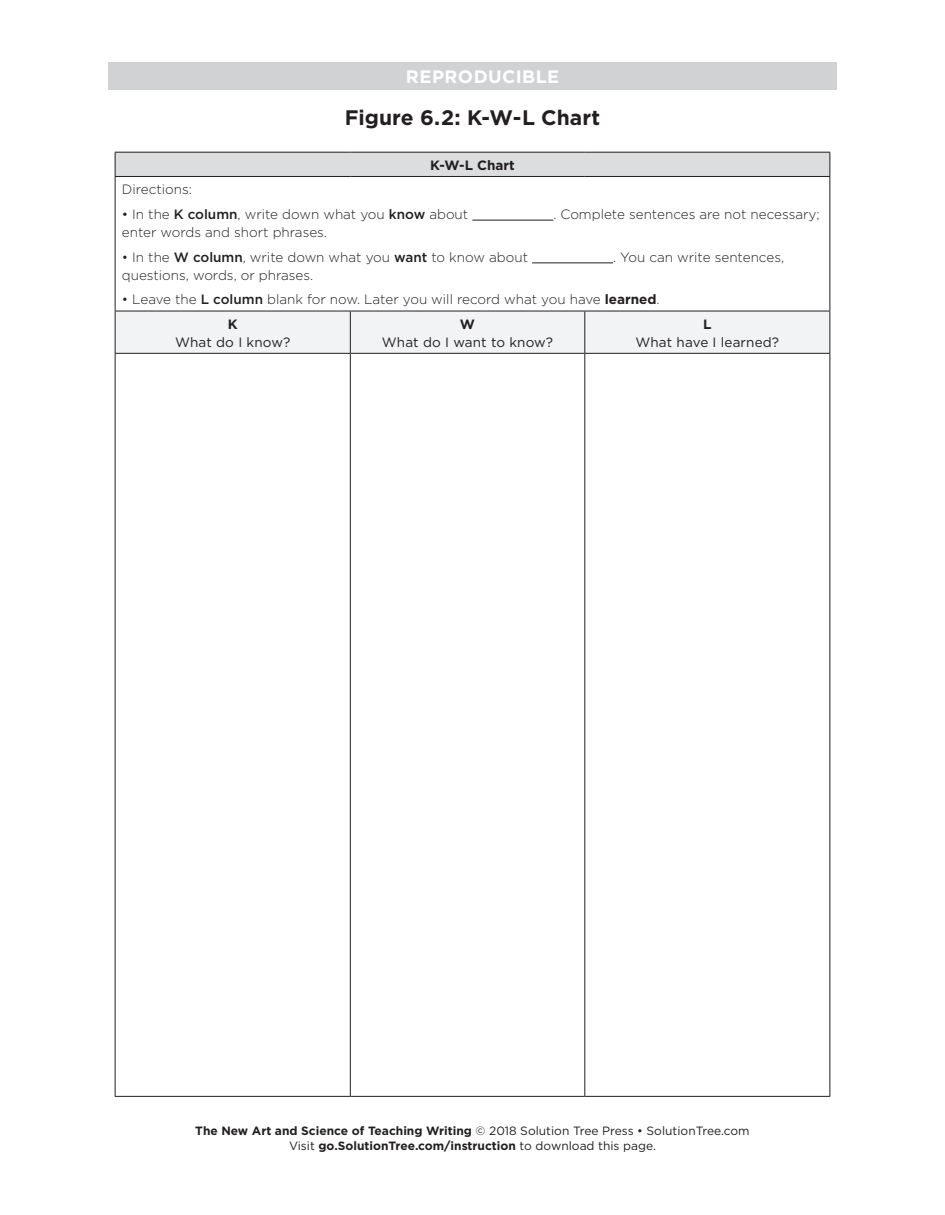
<style>
.page{position:relative;width:945px;height:1215px;background:#fff}
.page>*{position:absolute;margin:0;border:0;box-sizing:border-box;transform-origin:0 0}
.Repro_Title{font:700 21px "Gotham";letter-spacing:.005em;color:#231f20}
.t1{font:700 18px "Gotham";letter-spacing:.025em;color:#fff}
.figure_text{font:300 13.5px "Gotham";color:#231f20}
.table_row_header{font:13.5px "Gotham";letter-spacing:.01em;color:#231f20}
.figure_table_-_colum{font:700 13.5px "Gotham";color:#231f20}
.table_row_header-2{font:700 13.5px "Gotham";color:#231f20}
.t2{font:700 12px/14.4px "Gotham";color:#231f20;text-align:center}
.s1{font-weight:500}
.s2{font-weight:700}
.s3{font-weight:400}
</style>
<div class="page">
<div style="left:108px;top:62px;width:729px;height:28px;background:#d1d2d4"></div>
<div style="left:115px;top:152px;width:715px;height:24px;background:#dcdddf"></div>
<div style="left:116px;top:312px;width:714px;height:41px;background:#f2f3f4"></div>
<hr style="left:115px;top:152px;width:235px;height:1px;background:#231f20">
<svg style="left:115px;top:153px;width:1px;height:23px"></svg>
<hr style="left:350px;top:152px;width:235px;height:1px;background:#231f20">
<hr style="left:585px;top:152px;width:245px;height:1px;background:#231f20">
<svg style="left:830px;top:153px;width:1px;height:23px"></svg>
<hr style="left:115px;top:176px;width:235px;height:1px;background:#231f20">
<hr style="left:115px;top:177px;width:1px;height:134px;background:#231f20">
<hr style="left:350px;top:176px;width:235px;height:1px;background:#231f20">
<hr style="left:585px;top:176px;width:245px;height:1px;background:#231f20">
<hr style="left:830px;top:177px;width:1px;height:134px;background:#231f20">
<hr style="left:115px;top:311px;width:235px;height:1px;background:#231f20">
<hr style="left:115px;top:311px;width:1px;height:42px;background:#231f20">
<hr style="left:350px;top:311px;width:235px;height:1px;background:#231f20">
<hr style="left:350px;top:311px;width:1px;height:42px;background:#231f20">
<hr style="left:585px;top:311px;width:245px;height:1px;background:#231f20">
<hr style="left:584px;top:311px;width:1px;height:42px;background:#231f20">
<hr style="left:830px;top:311px;width:1px;height:42px;background:#231f20">
<hr style="left:115px;top:353px;width:235px;height:1px;background:#231f20">
<hr style="left:115px;top:354px;width:1px;height:742px;background:#231f20">
<hr style="left:350px;top:353px;width:235px;height:1px;background:#231f20">
<hr style="left:350px;top:354px;width:1px;height:742px;background:#231f20">
<hr style="left:585px;top:353px;width:245px;height:1px;background:#231f20">
<hr style="left:584px;top:354px;width:1px;height:742px;background:#231f20">
<hr style="left:830px;top:354px;width:1px;height:742px;background:#231f20">
<hr style="left:115px;top:1096px;width:235px;height:1px;background:#231f20">
<hr style="left:350px;top:1096px;width:235px;height:1px;background:#231f20">
<hr style="left:585px;top:1096px;width:245px;height:1px;background:#231f20">
<hr style="left:472px;top:220px;width:81px;height:1px;background:#231f20">
<hr style="left:532px;top:263px;width:81px;height:1px;background:#231f20">
<h2 class="t1" style="left:406px;top:65px;width:155px">REPRODUCIBLE</h2>
<p class="Repro_Title" style="left:345px;top:103px;width:257px">Figure 6.2: K-W-L Chart</p>
<p class="figure_table_-_colum" style="left:430px;top:156px;width:86px">K-W-L Chart</p>
<p class="figure_text" style="left:122px;top:181px;width:72px">Directions:</p>
<p class="figure_text" style="left:122px;top:205px;width:348px">• In the <span class="s1">K column</span>, write down what you <span class="s1">know</span> about</p>
<p class="figure_text" style="left:553px;top:205px;width:268px">. Complete sentences are not necessary;</p>
<p class="figure_text" style="left:122px;top:223px;width:207px">enter words and short phrases.</p>
<p class="figure_text" style="left:122px;top:248px;width:408px">• In the <span class="s1">W column</span>, write down what you <span class="s1">want</span> to know about</p>
<p class="figure_text" style="left:613px;top:248px;width:173px">. You can write sentences,</p>
<p class="figure_text" style="left:122px;top:266px;width:193px">questions, words, or phrases.</p>
<p class="figure_text" style="left:122px;top:291px;width:539px">• Leave the <span class="s1">L column</span> blank for now. Later you will record what you have <span class="s2">learned</span>.</p>
<p class="table_row_header-2" style="left:228px;top:315px;width:11px">K</p>
<p class="table_row_header" style="left:175px;top:333px;width:117px">What do I know?</p>
<p class="table_row_header-2" style="left:460px;top:315px;width:17px">W</p>
<p class="table_row_header" style="left:382px;top:333px;width:173px">What do I want to know?</p>
<p class="table_row_header-2" style="left:703px;top:315px;width:10px">L</p>
<p class="table_row_header" style="left:636px;top:333px;width:145px">What have I learned?</p>
<p class="t2" style="left:195px;top:1124px;width:556px">The New Art and Science of Teaching Writing <span class="s3">© 2018 Solution Tree Press • SolutionTree.com<br>Visit</span> go.SolutionTree.com/instruction <span class="s3">to download this page.</span></p>
</div>
